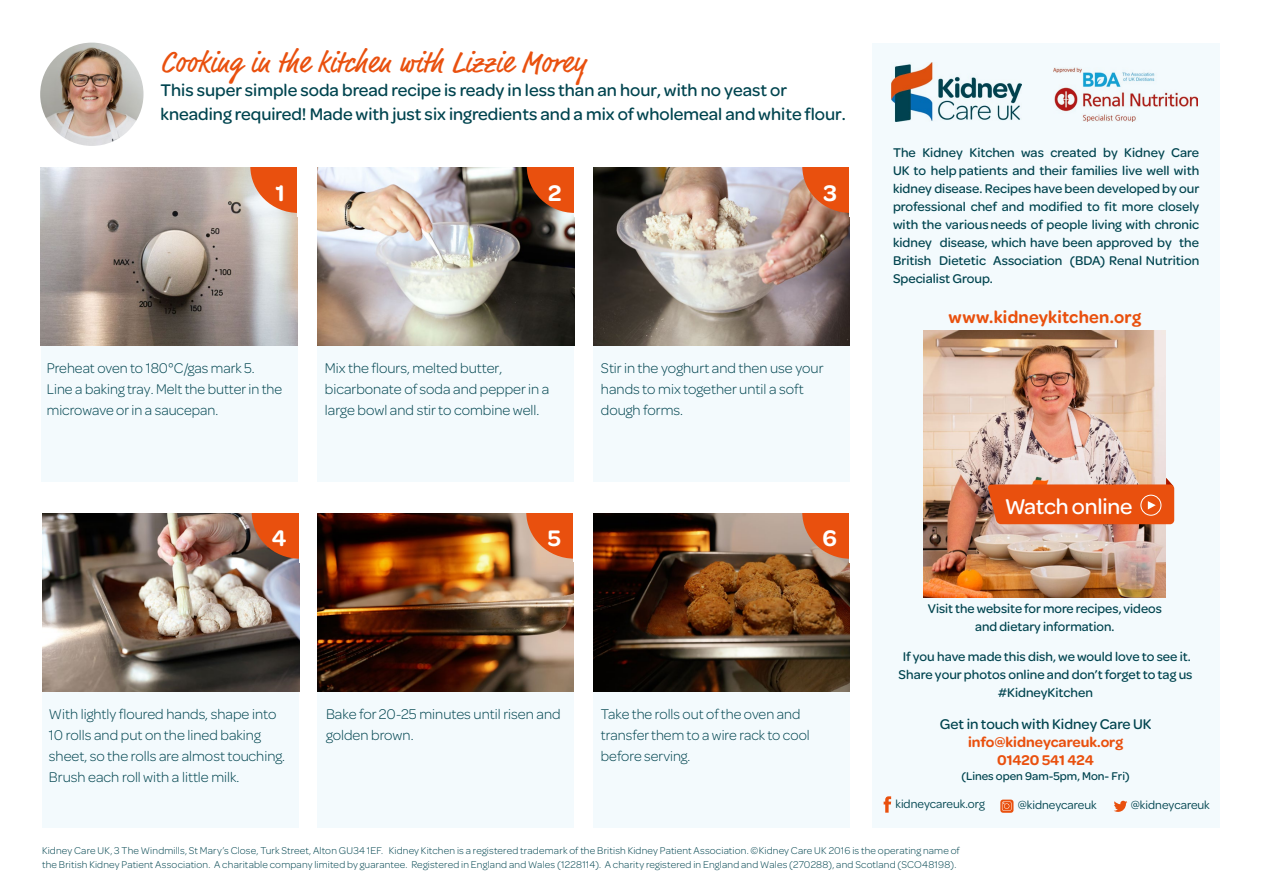
<style>
.page{position:relative;width:1263px;height:893px;background:#fff}
.page>*{position:absolute;margin:0;border:0;box-sizing:border-box;transform-origin:0 0}
.t1{font:30px "Market Pro";letter-spacing:.01em;color:#e9500e}
.t2{font:600 24px "Omnes";color:#fff}
.t3{font:500 22.95px "Omnes";letter-spacing:-.01em;color:#fff}
.t4{font:500 18px/24px "Omnes";color:#00444f}
.t5{font:600 18px "Omnes";letter-spacing:.015em;color:#e9500e}
.t6{font:300 15px/21px "Omnes";color:#00444f}
.t7{font:600 15px/18px "Omnes";color:#e9500e;text-align:center}
.t8{font:500 15px "Omnes";color:#00444f}
.t9{font:500 13.5px/18px "Omnes";color:#00444f;text-align:center}
.t10{font:12.45px "Omnes";color:#00444f}
.t11{font:500 12px "Omnes";color:#00444f}
.t12{font:300 10.5px/13.5px "Omnes";letter-spacing:.015em;color:#00444f}
</style>
<div class="page">
<div style="left:872px;top:43px;width:348px;height:785px;background:#f3fafd"></div>
<img style="left:923px;top:331px;width:242px;height:266px">
<div style="left:318px;top:167px;width:256px;height:315px;background:#f3fafd"></div>
<div style="left:317px;top:513px;width:257px;height:315px;background:#f3fafd"></div>
<img style="left:318px;top:167px;width:256px;height:179px">
<img style="left:317px;top:513px;width:257px;height:179px">
<div style="left:593px;top:167px;width:257px;height:315px;background:#f3fafd"></div>
<div style="left:593px;top:513px;width:257px;height:315px;background:#f3fafd"></div>
<img style="left:593px;top:167px;width:257px;height:179px">
<img style="left:593px;top:513px;width:257px;height:179px">
<svg style="left:884px;top:796px;width:7px;height:17px"></svg>
<svg style="left:1114px;top:801px;width:13px;height:11px"></svg>
<svg style="left:1000px;top:800px;width:13px;height:13px"></svg>
<svg style="left:1002px;top:801px;width:9px;height:10px"></svg>
<div style="left:41px;top:167px;width:257px;height:315px;background:#f3fafd"></div>
<div style="left:43px;top:513px;width:256px;height:315px;background:#f3fafd"></div>
<img style="left:41px;top:167px;width:257px;height:179px">
<img style="left:43px;top:513px;width:256px;height:179px">
<img style="left:892px;top:63px;width:129px;height:59px">
<svg style="left:987px;top:478px;width:187px;height:46px;background:#e4622a"></svg>
<img style="left:40px;top:43px;width:104px;height:103px;border-radius:52px">
<svg style="left:250px;top:167px;width:48px;height:46px"></svg>
<svg style="left:527px;top:167px;width:47px;height:46px;background:#be4712"></svg>
<svg style="left:802px;top:167px;width:48px;height:46px;background:#de622b"></svg>
<svg style="left:802px;top:513px;width:48px;height:46px;background:#dc6530"></svg>
<svg style="left:526px;top:513px;width:48px;height:46px;background:#e46c36"></svg>
<svg style="left:252px;top:513px;width:47px;height:46px;background:#ca501b"></svg>
<img style="left:1053px;top:68px;width:145px;height:54px">
<h1 class="t1" style="left:161px;top:42px;width:427px">Cooking in the kitchen with Lizzie Morey</h1>
<p class="t4" style="left:161px;top:77px;width:687px">This super simple soda bread recipe is ready in less than an hour, with no yeast or kneading required! Made with just six ingredients and a mix of wholemeal and white flour.</p>
<h2 class="t2" style="left:276px;top:176px;width:11px">1</h2>
<h2 class="t2" style="left:548px;top:176px;width:15px">2</h2>
<h2 class="t2" style="left:823px;top:176px;width:15px">3</h2>
<p class="t6" style="left:47px;top:357px;width:237px">Preheat oven to 180°C/gas mark 5.<br>Line a baking tray. Melt the butter in the microwave or in a saucepan.</p>
<p class="t6" style="left:325px;top:357px;width:226px">Mix the flours, melted butter, bicarbonate of soda and pepper in a large bowl and stir to combine well.</p>
<p class="t6" style="left:601px;top:357px;width:224px">Stir in the yoghurt and then use your hands to mix together until a soft dough forms.</p>
<h2 class="t2" style="left:272px;top:521px;width:16px">4</h2>
<h2 class="t2" style="left:548px;top:521px;width:15px">5</h2>
<h2 class="t2" style="left:822px;top:521px;width:16px">6</h2>
<p class="t6" style="left:49px;top:702px;width:238px">With lightly floured hands, shape into 10 rolls and put on the lined baking sheet, so the rolls are almost touching.<br>Brush each roll with a little milk.</p>
<p class="t6" style="left:326px;top:702px;width:236px">Bake for 20-25 minutes until risen and golden brown.</p>
<p class="t6" style="left:601px;top:702px;width:210px">Take the rolls out of the oven and transfer them to a wire rack to cool before serving.</p>
<p class="t9" style="left:893px;top:142px;width:308px;text-align:justify">The Kidney Kitchen was created by Kidney Care UK to help patients and their families live well with kidney disease. Recipes have been developed by our professional chef and modified to fit more closely with the various needs of people living with chronic kidney disease, which have been approved by the British Dietetic Association (BDA) Renal Nutrition Specialist Group.</p>
<p class="t5" style="left:948px;top:304px;width:194px">www.kidneykitchen.org</p>
<h3 class="t3" style="left:1005px;top:491px;width:129px">Watch online</h3>
<p class="t9" style="left:928px;top:599px;width:235px">Visit the website for more recipes, videos and dietary information.</p>
<p class="t9" style="left:899px;top:646px;width:295px">If you have made this dish, we would love to see it.<br>Share your photos online and don’t forget to tag us #KidneyKitchen</p>
<p class="t8" style="left:940px;top:714px;width:213px">Get in touch with Kidney Care UK</p>
<p class="t7" style="left:968px;top:732px;width:157px">info@kidneycareuk.org<br>01420 541 424</p>
<p class="t11" style="left:961px;top:768px;width:170px">(Lines open 9am-5pm, Mon- Fri)</p>
<p class="t10" style="left:895px;top:796px;width:91px">kidneycareuk.org</p>
<p class="t10" style="left:1018px;top:797px;width:80px">@kidneycareuk</p>
<p class="t10" style="left:1131px;top:797px;width:80px">@kidneycareuk</p>
<p class="t12" style="left:42px;top:843px;width:919px">Kidney Care UK, 3 The Windmills, St Mary’s Close, Turk Street, Alton GU34 1EF. Kidney Kitchen is a registered trademark of the British Kidney Patient Association. ©Kidney Care UK 2016 is the operating name of the British Kidney Patient Association. A charitable company limited by guarantee. Registered in England and Wales (1228114). A charity registered in England and Wales (270288), and Scotland (SCO48198).</p>
</div>
